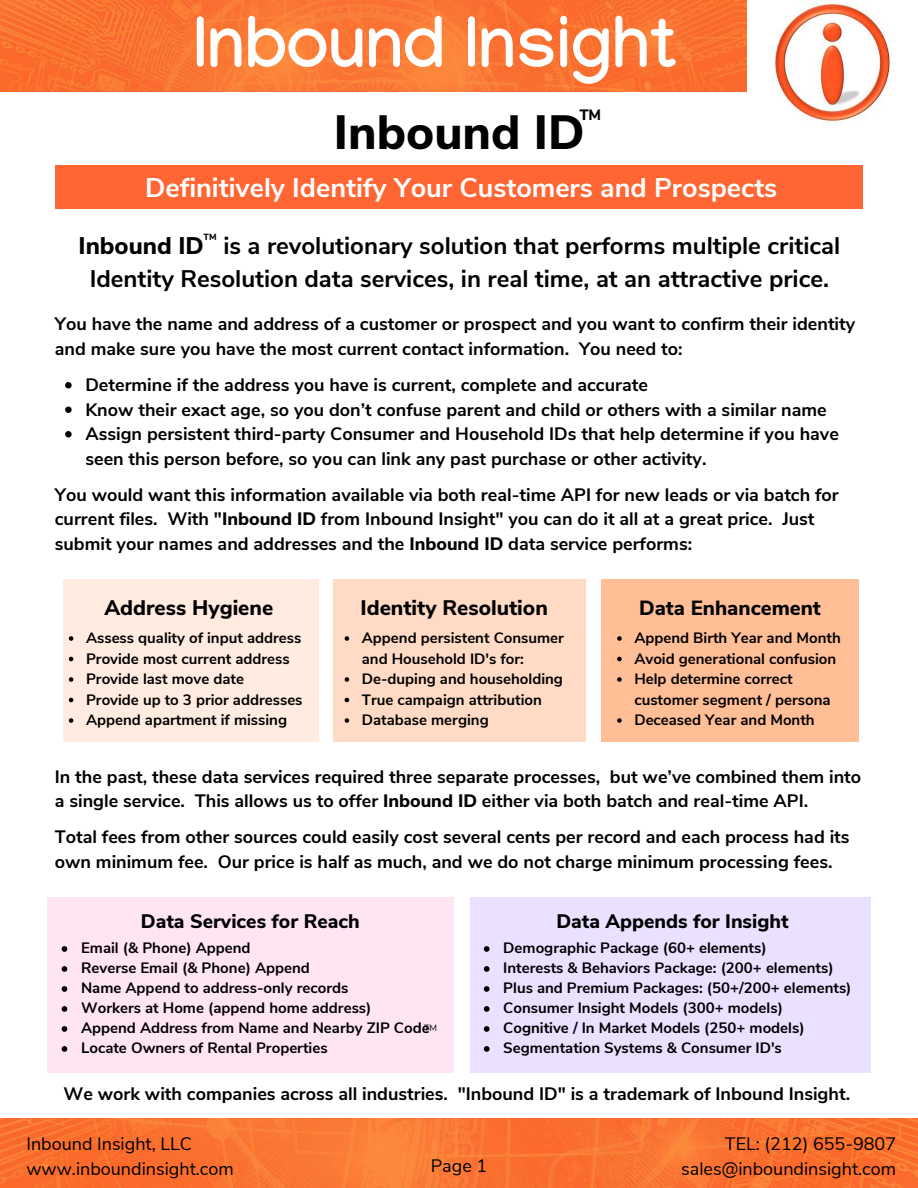
<style>
.page{position:relative;width:918px;height:1188px;background:#fff}
.page>*{position:absolute;margin:0;border:0;box-sizing:border-box;transform-origin:0 0}
.t1{font:700 70.95px "Manjari";color:#fff}
.t2{font:800 48px "Nunito Sans";color:#000}
.t3{font:700 27px "Nunito Sans";color:#fff}
.t4{font:700 24px/33.6px "Nunito Sans";color:#000;text-align:center}
.t5{font:800 21.15px "Nunito Sans";color:#000}
.t6{font:800 20.55px "Nunito Sans";color:#000}
.t7{font:800 19.5px "Nunito Sans";color:#000}
.t8{font:700 18px/24.5px "Nunito Sans";color:#000}
.t9{font:18px/24.8px "Nunito Sans";color:#000}
.t10{font:700 15px/20.5px "Nunito Sans";color:#000}
.t11{font:800 15px "Nunito Sans";color:#000}
.t12{font:9px "Nunito Sans";color:#000}
.t13{font:800 9px "Nunito Sans";color:#000}
.s1{font-weight:800}
</style>
<div class="page">
<img style="left:772px;top:0;width:118px;height:123px">
<img style="left:0;top:0;width:746px;height:91px">
<img style="left:0;top:1118px;width:918px;height:70px">
<div style="left:56px;top:165px;width:807px;height:44px;background:#f63"></div>
<div style="left:63px;top:579px;width:256px;height:163px;background:#ffebdf"></div>
<div style="left:47px;top:898px;width:407px;height:175px;background:#ffe4f4"></div>
<svg style="left:62px;top:946px;width:5px;height:6px"></svg>
<svg style="left:62px;top:966px;width:5px;height:6px"></svg>
<svg style="left:62px;top:986px;width:5px;height:6px"></svg>
<svg style="left:62px;top:1006px;width:5px;height:6px"></svg>
<svg style="left:62px;top:1026px;width:5px;height:6px"></svg>
<svg style="left:62px;top:1046px;width:5px;height:6px"></svg>
<svg style="left:69px;top:636px;width:4px;height:5px"></svg>
<svg style="left:69px;top:657px;width:4px;height:4px"></svg>
<svg style="left:69px;top:677px;width:4px;height:5px"></svg>
<svg style="left:69px;top:698px;width:4px;height:4px"></svg>
<svg style="left:69px;top:718px;width:4px;height:5px"></svg>
<div style="left:470px;top:898px;width:400px;height:175px;background:#eae0ff"></div>
<svg style="left:484px;top:946px;width:6px;height:6px"></svg>
<svg style="left:484px;top:966px;width:6px;height:6px"></svg>
<svg style="left:484px;top:986px;width:6px;height:6px"></svg>
<svg style="left:484px;top:1006px;width:6px;height:6px"></svg>
<svg style="left:484px;top:1026px;width:6px;height:6px"></svg>
<svg style="left:484px;top:1046px;width:6px;height:6px"></svg>
<div style="left:333px;top:579px;width:252px;height:163px;background:#ffdbc5"></div>
<svg style="left:345px;top:636px;width:4px;height:5px"></svg>
<svg style="left:345px;top:677px;width:4px;height:5px"></svg>
<svg style="left:345px;top:698px;width:4px;height:4px"></svg>
<svg style="left:345px;top:718px;width:4px;height:5px"></svg>
<div style="left:601px;top:579px;width:258px;height:163px;background:#ffbe96"></div>
<svg style="left:617px;top:636px;width:5px;height:5px"></svg>
<svg style="left:617px;top:657px;width:5px;height:4px"></svg>
<svg style="left:617px;top:677px;width:5px;height:5px"></svg>
<svg style="left:617px;top:718px;width:5px;height:5px"></svg>
<svg style="left:65px;top:382px;width:7px;height:6px"></svg>
<svg style="left:65px;top:407px;width:7px;height:6px"></svg>
<svg style="left:65px;top:431px;width:7px;height:6px"></svg>
<h1 class="t1" style="left:193px;top:14px;width:485px">Inbound Insight</h1>
<h2 class="t2" style="left:334px;top:101px;width:252px">Inbound ID</h2>
<p class="t11" style="left:579px;top:105px;width:23px">TM</p>
<h3 class="t3" style="left:145px;top:170px;width:634px">Definitively Identify Your Customers and Prospects</h3>
<h3 class="t4" style="left:79px;top:229px;width:763px"><span class="s1">Inbound ID</span> is a revolutionary solution that performs multiple critical<br>Identity Resolution data services, in real time, at an attractive price.</h3>
<p class="t13" style="left:204px;top:231px;width:15px">TM</p>
<p class="t8" style="left:55px;top:312px;width:802px">You have the name and address of a customer or prospect and you want to confirm their identity and make sure you have the most current contact information. You need to:</p>
<p class="t8" style="left:85px;top:373px;width:755px">Determine if the address you have is current, complete and accurate<br>Know their exact age, so you don’t confuse parent and child or others with a similar name Assign persistent third-party Consumer and Household IDs that help determine if you have seen this person before, so you can link any past purchase or other activity.</p>
<p class="t8" style="left:55px;top:483px;width:786px">You would want this information available via both real-time API for new leads or via batch for current files. With "<span class="s1">Inbound ID</span> from Inbound Insight" you can do it all at a great price. Just submit your names and addresses and the <span class="s1">Inbound ID</span> data service performs:</p>
<p class="t5" style="left:104px;top:594px;width:170px">Address Hygiene</p>
<p class="t10" style="left:86px;top:628px;width:218px">Assess quality of input address<br>Provide most current address<br>Provide last move date<br>Provide up to 3 prior addresses<br>Append apartment if missing</p>
<p class="t5" style="left:361px;top:594px;width:189px">Identity Resolution</p>
<p class="t10" style="left:362px;top:628px;width:204px">Append persistent Consumer and Household ID's for:<br>De-duping and householding<br>True campaign attribution<br>Database merging</p>
<p class="t6" style="left:639px;top:594px;width:183px">Data Enhancement</p>
<p class="t10" style="left:634px;top:628px;width:208px">Append Birth Year and Month<br>Avoid generational confusion<br>Help determine correct customer segment / persona<br>Deceased Year and Month</p>
<p class="t8" style="left:55px;top:764px;width:808px">In the past, these data services required three separate processes, but we’ve combined them into a single service. This allows us to offer <span class="s1">Inbound ID</span> either via both batch and real-time API.</p>
<p class="t8" style="left:55px;top:825px;width:796px">Total fees from other sources could easily cost several cents per record and each process had its own minimum fee. Our price is half as much, and we do not charge minimum processing fees.</p>
<p class="t7" style="left:141px;top:908px;width:220px">Data Services for Reach</p>
<p class="t10" style="left:81px;top:938px;width:350px;line-height:20px">Email (&amp; Phone) Append<br>Reverse Email (&amp; Phone) Append<br>Name Append to address-only records<br>Workers at Home (append home address)<br>Append Address from Name and Nearby ZIP Code Locate Owners of Rental Properties</p>
<p class="t12" style="left:424px;top:1022px;width:14px">TM</p>
<p class="t7" style="left:556px;top:908px;width:234px">Data Appends for Insight</p>
<p class="t10" style="left:503px;top:938px;width:350px;line-height:20px">Demographic Package (60+ elements)<br>Interests &amp; Behaviors Package: (200+ elements)<br>Plus and Premium Packages: (50+/200+ elements)<br>Consumer Insight Models (300+ models)<br>Cognitive / In Market Models (250+ models)<br>Segmentation Systems &amp; Consumer ID's</p>
<p class="t8" style="left:64px;top:1082px;width:788px">We work with companies across all industries. "Inbound ID" is a trademark of Inbound Insight.</p>
<p class="t9" style="left:26px;top:1132px;width:209px">Inbound Insight, LLC www.inboundinsight.com</p>
<p class="t9" style="left:725px;top:1132px;width:173px">TEL: (212) 655-9807</p>
<p class="t9" style="left:431px;top:1153px;width:58px">Page 1</p>
<p class="t9" style="left:681px;top:1156px;width:216px">sales@inboundinsight.com</p>
</div>
